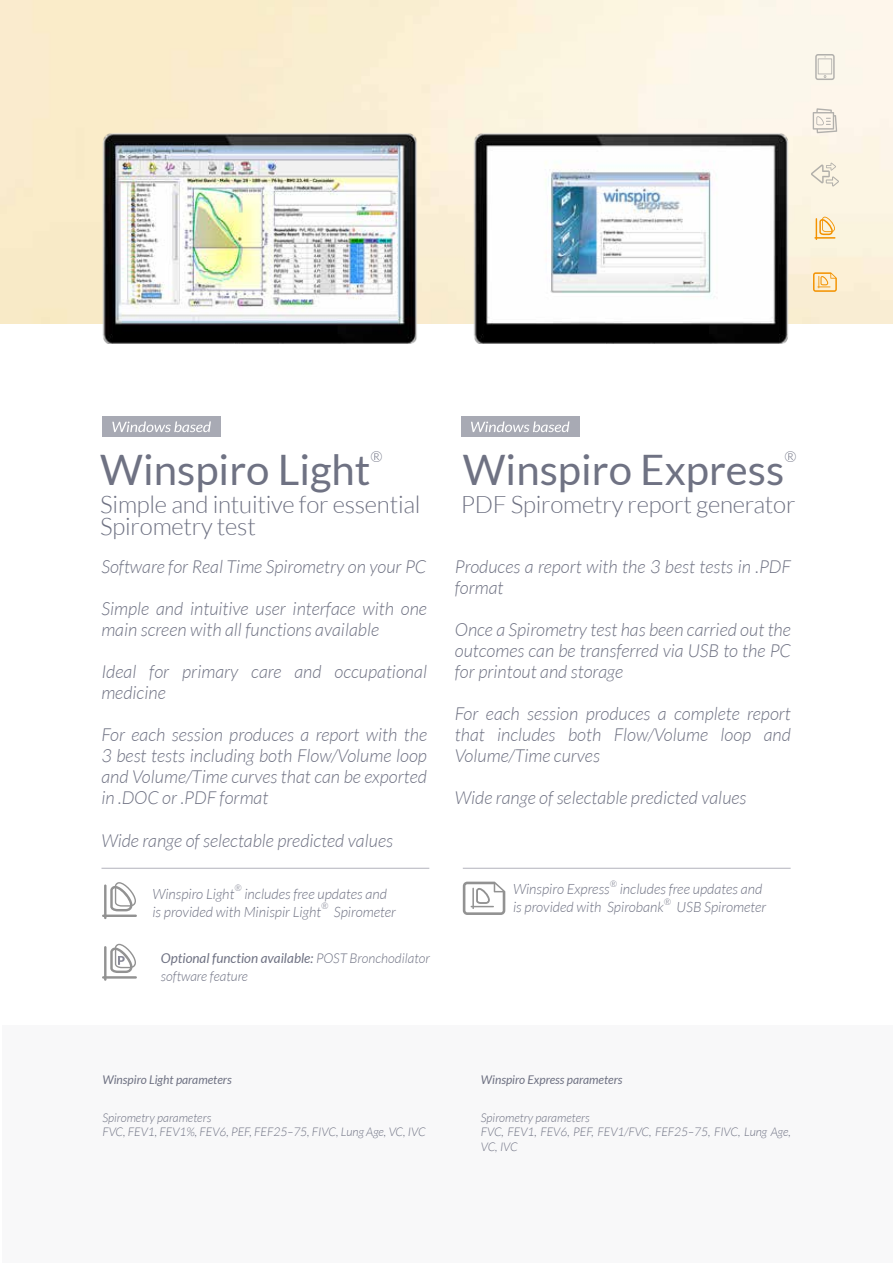
<style>
.page{position:relative;width:893px;height:1263px;background:#fff}
.page>*{position:absolute;margin:0;border:0;box-sizing:border-box;transform-origin:0 0}
.t1{font:42px "Lato";color:#6f7283}
.t2{font:300 24px/22.5px "Lato";letter-spacing:-.01em;color:#6f7283}
.t3{font:italic 300 18px/21px "Lato";color:#6f7283}
.t4{font:300 15px "Lato";color:#6f7283}
.t5{font:italic 300 14.25px/18px "Lato";color:#6f7283}
.t6{font:italic 300 13.5px/18px "Lato";color:#6f7283}
.t7{font:italic 300 12px/14.4px "Lato";color:#6f7283}
.t8{font:italic 12px "Lato";color:#6f7283}
.t9{font:italic 300 9px "Lato";color:#6f7283}
.s1{font-weight:400}
</style>
<div class="page">
<svg style="left:815px;top:54px;width:20px;height:26px"></svg>
<svg style="left:813px;top:108px;width:24px;height:25px"></svg>
<svg style="left:811px;top:163px;width:28px;height:23px"></svg>
<svg style="left:814px;top:217px;width:21px;height:23px"></svg>
<svg style="left:813px;top:272px;width:24px;height:20px"></svg>
<img style="left:20px;top:92px;width:371px;height:251px">
<img style="left:391px;top:92px;width:411px;height:251px">
<div style="left:461px;top:417px;width:118px;height:20px;background:#a8aab4"></div>
<svg style="left:471px;top:421px;width:98px;height:11px"></svg>
<div style="left:2px;top:1025px;width:891px;height:238px;background:#f8f8f9"></div>
<div style="left:102px;top:417px;width:119px;height:20px;background:#a8aab4"></div>
<svg style="left:112px;top:421px;width:99px;height:11px"></svg>
<hr style="left:463px;top:868px;width:328px;height:1px;background:#b3b2bc">
<hr style="left:102px;top:868px;width:327px;height:1px;background:#b3b2bc">
<svg style="left:463px;top:882px;width:42px;height:33px"></svg>
<svg style="left:102px;top:882px;width:35px;height:37px"></svg>
<svg style="left:102px;top:944px;width:35px;height:37px"></svg>
<h1 class="t1" style="left:100px;top:446px;width:272px">Winspiro Light</h1>
<p class="t4" style="left:371px;top:449px;width:14px">®</p>
<h1 class="t1" style="left:463px;top:446px;width:323px">Winspiro Express</h1>
<p class="t4" style="left:784px;top:449px;width:14px">®</p>
<h2 class="t2" style="left:100px;top:493px;width:322px">Simple and intuitive for essential<br>Spirometry test</h2>
<h2 class="t2" style="left:461px;top:493px;width:336px">PDF Spirometry report generator</h2>
<p class="t3" style="left:101px;top:556px;width:326px">Software for Real Time Spirometry on your PC</p>
<p class="t3" style="left:101px;top:598px;width:327px">Simple and intuitive user interface with one main screen with all functions available</p>
<p class="t3" style="left:101px;top:661px;width:327px">Ideal for primary care and occupational medicine</p>
<p class="t3" style="left:101px;top:724px;width:327px;text-align:justify">For each session produces a report with the 3 best tests including both Flow/Volume loop and Volume/Time curves that can be exported in .DOC or .PDF format</p>
<p class="t3" style="left:101px;top:831px;width:293px">Wide range of selectable predicted values</p>
<p class="t3" style="left:455px;top:556px;width:338px">Produces a report with the 3 best tests in .PDF format</p>
<p class="t3" style="left:455px;top:619px;width:338px;text-align:justify">Once a Spirometry test has been carried out the outcomes can be transferred via USB to the PC for printout and storage</p>
<p class="t3" style="left:455px;top:703px;width:338px;text-align:justify">For each session produces a complete report that includes both Flow/Volume loop and Volume/Time curves</p>
<p class="t3" style="left:455px;top:787px;width:293px">Wide range of selectable predicted values</p>
<p class="t9" style="left:234px;top:883px;width:9px">®</p>
<p class="t5" style="left:152px;top:885px;width:236px;text-indent:92px">includes free updates and is provided with Minispir Light</p>
<p class="t5" style="left:152px;top:885px;width:83px">Winspiro Light</p>
<p class="t9" style="left:321px;top:901px;width:9px">®</p>
<p class="t5" style="left:334px;top:903px;width:64px">Spirometer</p>
<p class="t6" style="left:161px;top:950px;width:271px"><span class="s1">Optional function available:</span> POST Bronchodilator software feature</p>
<p class="t9" style="left:610px;top:879px;width:9px">®</p>
<p class="t5" style="left:513px;top:880px;width:251px;text-indent:107px">includes free updates and is provided with Spirobank</p>
<p class="t5" style="left:513px;top:880px;width:98px">Winspiro Express</p>
<p class="t9" style="left:664px;top:897px;width:9px">®</p>
<p class="t5" style="left:677px;top:898px;width:91px">USB Spirometer</p>
<p class="t8" style="left:102px;top:1072px;width:131px">Winspiro Light parameters</p>
<p class="t8" style="left:481px;top:1072px;width:143px">Winspiro Express parameters</p>
<p class="t7" style="left:481px;top:1111px;width:312px">Spirometry parameters<br>FVC, FEV1, FEV6, PEF, FEV1/FVC, FEF25–75, FIVC, Lung Age,<br>VC, IVC</p>
<p class="t7" style="left:102px;top:1111px;width:325px">Spirometry parameters<br>FVC, FEV1, FEV1%, FEV6, PEF, FEF25–75, FIVC, Lung Age, VC, IVC</p>
</div>
